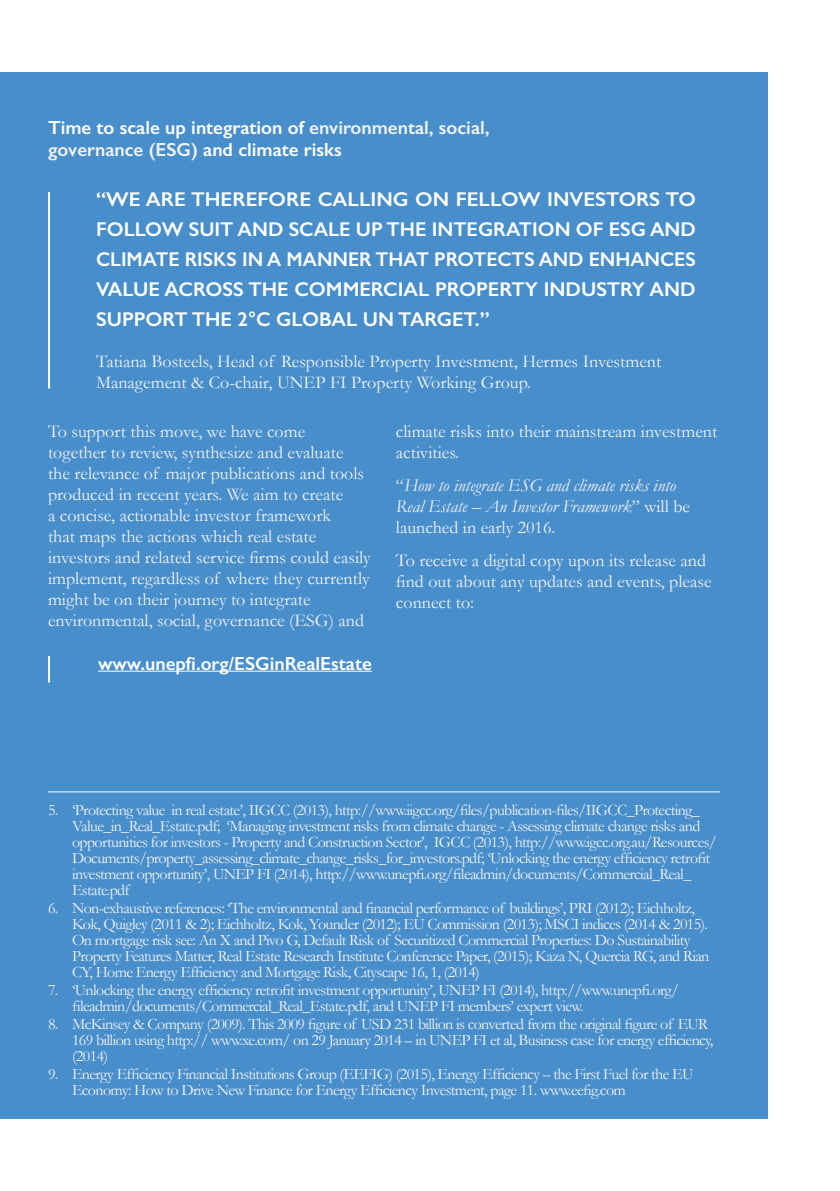
<style>
.page{position:relative;width:840px;height:1191px;background:#fff}
.page>*{position:absolute;margin:0;border:0;box-sizing:border-box;transform-origin:0 0}
.BIG_QUOTE_WHITE{font:600 20px/30px "Gill Sans";color:#fff;text-align:justify}
.Qhote{font:600 19px/22px "Gill Sans";color:#fff}
.Body{font:18px/21px "Garamond";color:#f2f3f4}
.Body-2{font:italic 18px/21px "Garamond";color:#f2f3f4}
.t1{font:16px/16px "Garamond";letter-spacing:-.04em;color:#f2f3f4}
.s1{color:#f2f3f4}
.s2{font-style:normal}
</style>
<div class="page">
<div style="left:0;top:72px;width:767px;height:1047px;background:#488ecb"></div>
<hr style="left:48px;top:192px;width:2px;height:196px;background:#fff">
<hr style="left:48px;top:656px;width:2px;height:26px;background:#fff">
<hr style="left:98px;top:670px;width:273px;height:1px;background:#fff">
<hr style="left:48px;top:791px;width:671px;height:1px;background:#fff">
<h1 class="Qhote" style="left:48px;top:116px;width:443px">Time to scale up integration of <span class="s1">environmental, social, governance (ESG)</span> and climate risks</h1>
<p class="BIG_QUOTE_WHITE" style="left:96px;top:184px;width:601px">“WE ARE THEREFORE CALLING ON FELLOW INVESTORS TO FOLLOW SUIT AND SCALE UP THE INTEGRATION OF ESG AND CLIMATE RISKS IN A MANNER THAT PROTECTS AND ENHANCES VALUE ACROSS THE COMMERCIAL PROPERTY INDUSTRY AND SUPPORT THE 2°C GLOBAL UN TARGET.”</p>
<p class="Body" style="left:96px;top:350px;width:566px">Tatiana Bosteels, Head of Responsible Property Investment, Hermes Investment<br>Management &amp; Co-chair, UNEP FI Property Working Group.</p>
<p class="Body" style="left:48px;top:420px;width:324px">To support this move, we have come<br>together to review, synthesize and evaluate<br>the relevance of major publications and tools produced in recent years. We aim to create<br>a concise, actionable investor framework<br>that maps the actions which real estate investors and related service firms could easily implement, regardless of where they currently might be on their journey to integrate environmental, social, governance (ESG) and</p>
<p class="Body" style="left:396px;top:420px;width:322px">climate risks into their mainstream investment activities.</p>
<p class="Body-2" style="left:396px;top:474px;width:295px"><span class="s2">“</span>How to integrate ESG and climate risks into<br>Real Estate – An Investor Framework<span class="s2">” will be launched in early 2016.</span></p>
<p class="Body" style="left:396px;top:549px;width:317px">To receive a digital copy upon its release and find out about any updates and events, please connect to:</p>
<p class="Qhote" style="left:98px;top:652px;width:275px">www.unepfi.org/ESGinRealEstate</p>
<p class="t1" style="left:72px;top:801px;width:646px;text-indent:-24px">5. ‘Protecting value in real estate’, IIGCC (2013), http://www.iigcc.org/files/publication-files/IIGCC_Protecting_ Value_in_Real_Estate.pdf; ‘Managing investment risks from climate change - Assessing climate change risks and opportunities for investors - Property and Construction Sector’, IGCC (2013), http://www.igcc.org.au/Resources/ Documents/property_assessing_climate_change_risks_for_investors.pdf; ‘Unlocking the energy efficiency retrofit investment opportunity’, UNEP FI (2014), http://www.unepfi.org/fileadmin/documents/Commercial_Real_ Estate.pdf</p>
<p class="t1" style="left:72px;top:899px;width:638px;text-indent:-24px">6. Non-exhaustive references: ‘The environmental and financial performance of buildings’, PRI (2012); Eichholtz, Kok, Quigley (2011 &amp; 2); Eichholtz, Kok, Younder (2012); EU Commission (2013); MSCI indices (2014 &amp; 2015).<br>On mortgage risk see: An X and Pivo G, Default Risk of Securitized Commercial Properties: Do Sustainability Property Features Matter, Real Estate Research Institute Conference Paper, (2015); Kaza N, Quercia RG, and Rian CY, Home Energy Efficiency and Mortgage Risk, Cityscape 16, 1, (2014)</p>
<p class="t1" style="left:72px;top:981px;width:608px;text-indent:-24px">7. ‘Unlocking the energy efficiency retrofit investment opportunity’, UNEP FI (2014), http://www.unepfi.org/ fileadmin/documents/Commercial_Real_Estate.pdf, and UNEP FI members’ expert view.</p>
<p class="t1" style="left:72px;top:1015px;width:642px;text-indent:-24px">8. McKinsey &amp; Company (2009). This 2009 figure of USD 231 billion is converted from the original figure of EUR<br>169 billion using http:// www.xe.com/ on 29 January 2014 – in UNEP FI et al, Business case for energy efficiency, (2014)</p>
<p class="t1" style="left:72px;top:1065px;width:622px;text-indent:-24px">9. Energy Efficiency Financial Institutions Group (EEFIG) (2015), Energy Efficiency – the First Fuel for the EU<br>Economy: How to Drive New Finance for Energy Efficiency Investment, page 11. www.eefig.com</p>
</div>
